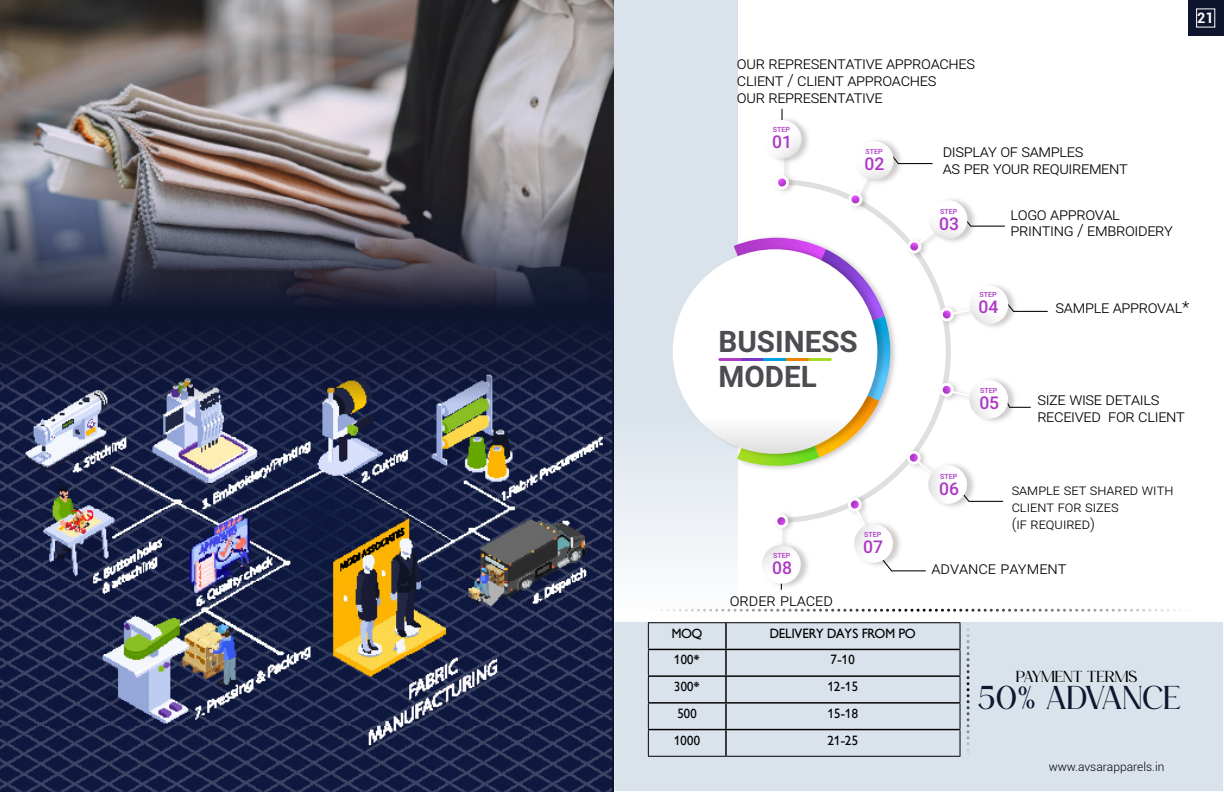
<style>
.page{position:relative;width:1224px;height:792px;background:#fff}
.page>*{position:absolute;margin:0;border:0;box-sizing:border-box;transform-origin:0 0}
.t1{font:33.1px "Groillim";letter-spacing:-.015em;color:#0f162f}
.t2{font:700 29.7px/35.6px "Roboto";color:#4c4c51}
.t3{font:500 17.6px "Roboto";color:#ac38c4}
.t4{font:300 16.9px/16.9px "Roboto";letter-spacing:-.02em;color:#000}
.t5{font:300 16.9px "Roboto";color:#000}
.t6{font:15.9px "Groillim";letter-spacing:-.005em;color:#000}
.t7{font:300 14.8px/16.9px "Roboto";color:#000}
.t8{font:700 14.4px "Roboto";color:#fff}
.t9{font:13px "Gibson";color:#000101}
.t10{font:300 12px "Roboto";color:#000}
.t11{font:500 7.1px "Roboto";color:#ac38c4}
</style>
<div class="page">
<div style="left:614px;top:621px;width:610px;height:171px;background:#dae3ec"></div>
<div style="left:613px;top:621px;width:611px;height:171px;border:1px solid #fff"></div>
<svg style="left:613px;top:0;width:125px;height:621px;fill:#dae3ec"></svg>
<hr style="left:648px;top:622px;width:78px;height:1px;background:#000">
<hr style="left:726px;top:622px;width:234px;height:1px;background:#000">
<svg style="left:648px;top:623px;width:1px;height:133px"></svg>
<svg style="left:960px;top:623px;width:1px;height:133px"></svg>
<hr style="left:648px;top:756px;width:78px;height:1px;background:#000">
<hr style="left:726px;top:756px;width:234px;height:1px;background:#000">
<hr style="left:725px;top:623px;width:2px;height:26px;background:#000">
<hr style="left:648px;top:649px;width:78px;height:1px;background:#000">
<hr style="left:726px;top:649px;width:234px;height:1px;background:#000">
<hr style="left:725px;top:650px;width:2px;height:25px;background:#000">
<hr style="left:648px;top:675px;width:78px;height:2px;background:#000">
<hr style="left:726px;top:675px;width:234px;height:2px;background:#000">
<hr style="left:725px;top:677px;width:2px;height:25px;background:#000">
<hr style="left:648px;top:702px;width:78px;height:2px;background:#000">
<hr style="left:726px;top:702px;width:234px;height:2px;background:#000">
<hr style="left:725px;top:704px;width:2px;height:25px;background:#000">
<hr style="left:648px;top:729px;width:78px;height:1px;background:#000">
<hr style="left:726px;top:729px;width:234px;height:1px;background:#000">
<hr style="left:725px;top:730px;width:2px;height:26px;background:#000">
<div style="left:672px;top:244px;width:46px;height:217px;background:#dae3ec"></div>
<div style="left:673px;top:249px;width:204px;height:205px;background:#fff;border-radius:102px"></div>
<svg style="left:718px;top:109px;width:330px;height:481px"></svg>
<img style="left:0;top:0;width:613px;height:47px">
<img style="left:0;top:47px;width:613px;height:745px">
<svg style="left:650px;top:609px;width:531px;height:3px"></svg>
<svg style="left:967px;top:622px;width:3px;height:129px"></svg>
<div style="left:1188px;top:0;width:36px;height:36px;background:#10152f"></div>
<div style="left:1196px;top:9px;width:19px;height:18px;border:1px solid #fff"></div>
<img style="left:0;top:299px;width:612px;height:493px">
<p class="t4" style="left:737px;top:54px;width:240px">OUR REPRESENTATIVE APPROACHES<br>CLIENT / CLIENT APPROACHES<br>OUR REPRESENTATIVE</p>
<p class="t11" style="left:773px;top:125px;width:19px">STEP</p>
<p class="t3" style="left:772px;top:129px;width:21px">01</p>
<p class="t11" style="left:865px;top:147px;width:19px">STEP</p>
<p class="t3" style="left:865px;top:151px;width:21px">02</p>
<p class="t4" style="left:943px;top:142px;width:187px">DISPLAY OF SAMPLES<br>AS PER YOUR REQUIREMENT</p>
<p class="t4" style="left:1011px;top:205px;width:164px">LOGO APPROVAL<br>PRINTING / EMBROIDERY</p>
<p class="t11" style="left:940px;top:207px;width:19px">STEP</p>
<p class="t3" style="left:939px;top:211px;width:21px">03</p>
<p class="t8" style="left:1197px;top:7px;width:18px">21</p>
<h2 class="t2" style="left:718px;top:322px;width:141px">BUSINESS<br>MODEL</h2>
<p class="t11" style="left:773px;top:550px;width:19px">STEP</p>
<p class="t11" style="left:864px;top:530px;width:19px">STEP</p>
<p class="t3" style="left:863px;top:534px;width:21px">07</p>
<p class="t11" style="left:980px;top:290px;width:19px">STEP</p>
<p class="t3" style="left:979px;top:294px;width:21px">04</p>
<p class="t4" style="left:1056px;top:298px;width:135px">SAMPLE APPROVAL*</p>
<p class="t11" style="left:940px;top:472px;width:19px">STEP</p>
<p class="t3" style="left:939px;top:476px;width:21px">06</p>
<p class="t11" style="left:980px;top:385px;width:19px">STEP</p>
<p class="t3" style="left:979px;top:390px;width:21px">05</p>
<p class="t4" style="left:1037px;top:390px;width:149px">SIZE WISE DETAILS<br>RECEIVED FOR CLIENT</p>
<p class="t7" style="left:1012px;top:481px;width:163px">SAMPLE SET SHARED WITH<br>CLIENT FOR SIZES<br>(IF REQUIRED)</p>
<p class="t3" style="left:772px;top:555px;width:21px">08</p>
<p class="t5" style="left:931px;top:556px;width:137px">ADVANCE PAYMENT</p>
<p class="t5" style="left:730px;top:588px;width:105px">ORDER PLACED</p>
<p class="t9" style="left:672px;top:626px;width:32px">MOQ</p>
<p class="t9" style="left:770px;top:626px;width:147px">DELIVERY DAYS FROM PO</p>
<p class="t9" style="left:674px;top:652px;width:27px">100*</p>
<p class="t9" style="left:831px;top:652px;width:26px">7-10</p>
<p class="t9" style="left:674px;top:679px;width:27px">300*</p>
<p class="t9" style="left:828px;top:679px;width:32px">12-15</p>
<p class="t9" style="left:677px;top:706px;width:21px">500</p>
<p class="t9" style="left:828px;top:706px;width:32px">15-18</p>
<p class="t9" style="left:674px;top:732px;width:28px">1000</p>
<p class="t9" style="left:828px;top:732px;width:32px">21-25</p>
<p class="t6" style="left:1016px;top:668px;width:123px">PAYMENT TERMS</p>
<h1 class="t1" style="left:977px;top:680px;width:205px">50% ADVANCE</h1>
<p class="t10" style="left:1042px;top:758px;width:141px">www.modiassociates.com</p>
<p class="t10" style="left:1049px;top:758px;width:117px">www.avsarapparels.in</p>
</div>
